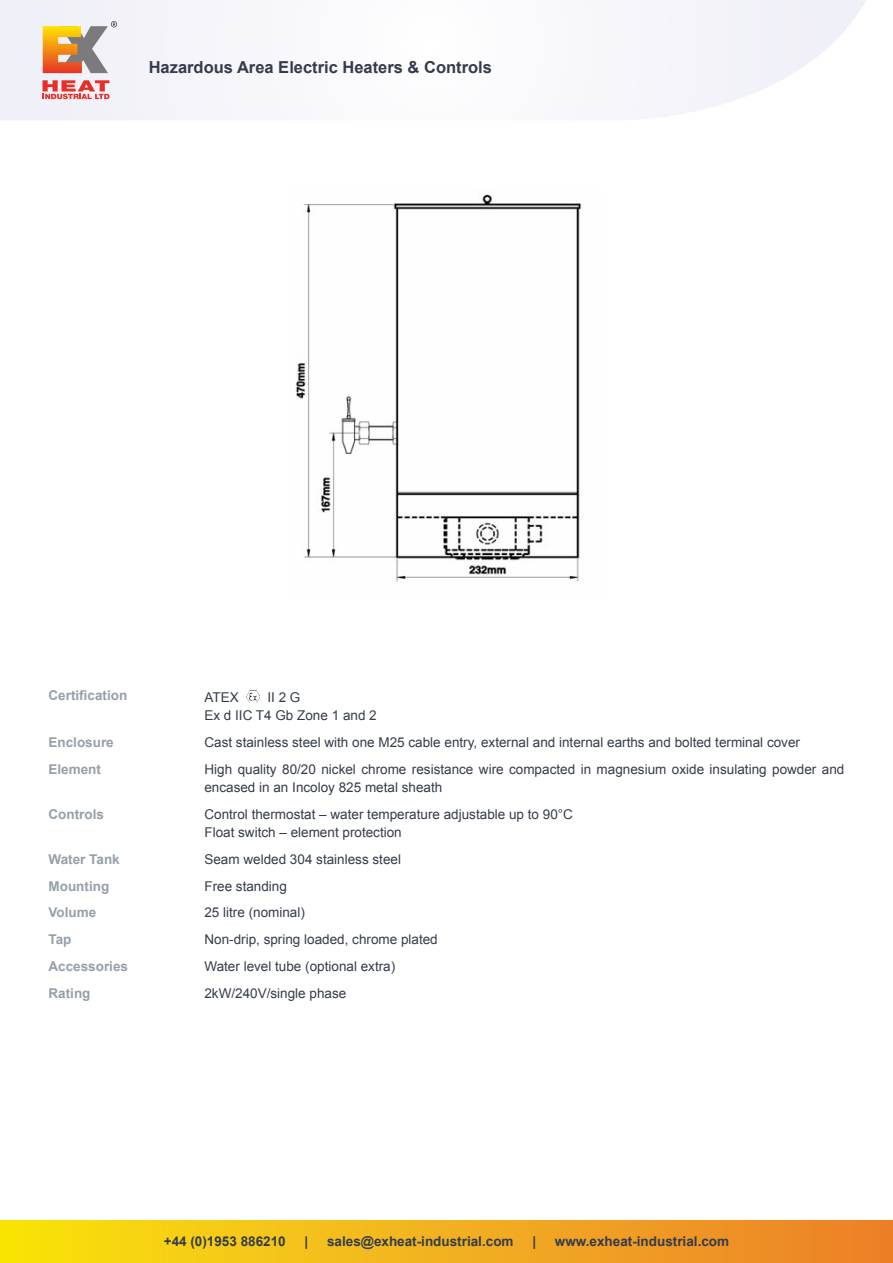
<style>
.page{position:relative;width:893px;height:1263px;background:#fff}
.page>*{position:absolute;margin:0;border:0;box-sizing:border-box;transform-origin:0 0}
.t1{font:700 16.5px "Arial";color:#343c4b}
.t2{font:13.5px/18px "Arial";color:#343c4b}
.t3{font:700 13.5px "Arial";color:#95a0a9}
.t4{font:700 13.5px "Arial";color:#343c4b}
</style>
<div class="page">
<svg style="left:0;top:0;width:866px;height:120px"></svg>
<div style="left:0;top:1220px;width:893px;height:43px;background:linear-gradient(to right,#f9e40d,#ec7f2c)"></div>
<svg style="left:43px;top:21px;width:74px;height:52px"></svg>
<svg style="left:43px;top:80px;width:67px;height:19px"></svg>
<img style="left:296px;top:194px;width:286px;height:388px">
<img style="left:246px;top:690px;width:14px;height:12px">
<p class="t1" style="left:149px;top:57px;width:345px">Hazardous Area Electric Heaters &amp; Controls</p>
<p class="t3" style="left:49px;top:687px;width:80px">Certification</p>
<p class="t2" style="left:204px;top:689px;width:36px">ATEX</p>
<p class="t2" style="left:204px;top:689px;width:174px;text-indent:63px">II 2 G<br>Ex d IIC T4 Gb Zone 1 and 2</p>
<p class="t3" style="left:49px;top:734px;width:67px">Enclosure</p>
<p class="t2" style="left:204px;top:734px;width:597px">Cast stainless steel with one M25 cable entry, external and internal earths and bolted terminal cover</p>
<p class="t3" style="left:49px;top:760px;width:54px">Element</p>
<p class="t2" style="left:204px;top:760px;width:641px">High quality 80/20 nickel chrome resistance wire compacted in magnesium oxide insulating powder and encased in an Incoloy 825 metal sheath</p>
<p class="t3" style="left:49px;top:805px;width:57px">Controls</p>
<p class="t2" style="left:204px;top:805px;width:370px">Control thermostat – water temperature adjustable up to 90°C<br>Float switch – element protection</p>
<p class="t3" style="left:49px;top:850px;width:73px">Water Tank</p>
<p class="t2" style="left:204px;top:850px;width:198px">Seam welded 304 stainless steel</p>
<p class="t3" style="left:49px;top:877px;width:62px">Mounting</p>
<p class="t2" style="left:204px;top:877px;width:84px">Free standing</p>
<p class="t3" style="left:49px;top:904px;width:49px">Volume</p>
<p class="t2" style="left:204px;top:904px;width:102px">25 litre (nominal)</p>
<p class="t3" style="left:49px;top:931px;width:25px">Tap</p>
<p class="t2" style="left:204px;top:931px;width:235px">Non-drip, spring loaded, chrome plated</p>
<p class="t3" style="left:49px;top:957px;width:81px">Accessories</p>
<p class="t2" style="left:204px;top:957px;width:192px">Water level tube (optional extra)</p>
<p class="t3" style="left:49px;top:984px;width:43px">Rating</p>
<p class="t2" style="left:204px;top:984px;width:143px">2kW/240V/single phase</p>
<p class="t4" style="left:164px;top:1232px;width:123px">+44 (0)1953 886210</p>
<p class="t4" style="left:305px;top:1232px;width:5px">|</p>
<p class="t4" style="left:327px;top:1232px;width:188px">sales@exheat-industrial.com</p>
<p class="t4" style="left:532px;top:1232px;width:5px">|</p>
<p class="t4" style="left:555px;top:1232px;width:176px">www.exheat-industrial.com</p>
</div>
